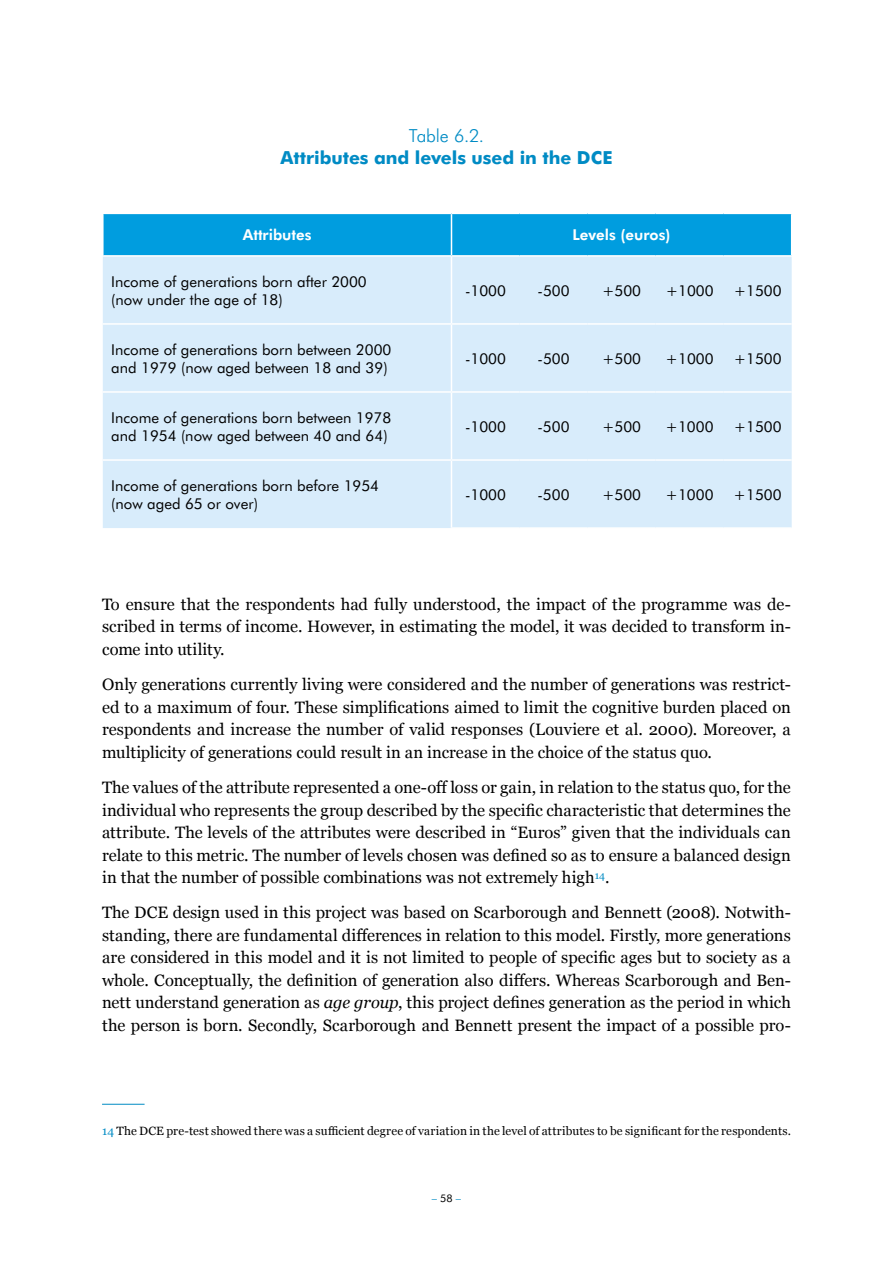
<style>
.page{position:relative;width:893px;height:1263px;background:#fff}
.page>*{position:absolute;margin:0;border:0;box-sizing:border-box;transform-origin:0 0}
.t1{font:800 18px "Futura BT";letter-spacing:-.005em;color:#008bc4}
.t2{font:300 18px "Futura BT";letter-spacing:-.01em;color:#008bc4}
.t3{font:16.5px/22.5px "Georgia";color:#000;text-align:justify}
.t4{font:15px/18px "Futura BT";color:#000}
.t5{font:700 15px "Futura BT";color:#fff}
.t6{font:12px "Georgia";letter-spacing:.01em;color:#000}
.t7{font:10.5px "Futura BT";color:#008bc4}
.s1{font-style:italic}
.s2{color:#008bc4}
.s3{color:#000}
</style>
<div class="page">
<div style="left:103px;top:213px;width:348px;height:43px;background:#009ddf"></div>
<div style="left:451px;top:213px;width:341px;height:43px;background:#009ddf"></div>
<div style="left:103px;top:257px;width:689px;height:271px;background:#d8ecfb"></div>
<hr style="left:451px;top:213px;width:68px;height:1px;background:#fff">
<hr style="left:519px;top:213px;width:69px;height:1px;background:#fff">
<hr style="left:588px;top:213px;width:68px;height:1px;background:#fff">
<hr style="left:656px;top:213px;width:68px;height:1px;background:#fff">
<hr style="left:724px;top:213px;width:68px;height:1px;background:#fff">
<hr style="left:791px;top:214px;width:1px;height:41px;background:#fff">
<hr style="left:451px;top:257px;width:1px;height:66px;background:#fff">
<hr style="left:451px;top:325px;width:1px;height:66px;background:#fff">
<hr style="left:451px;top:393px;width:1px;height:66px;background:#fff">
<hr style="left:451px;top:461px;width:1px;height:66px;background:#fff">
<hr style="left:451px;top:255px;width:68px;height:2px;background:#fff">
<hr style="left:519px;top:255px;width:69px;height:2px;background:#fff">
<hr style="left:588px;top:255px;width:68px;height:2px;background:#fff">
<hr style="left:656px;top:255px;width:68px;height:2px;background:#fff">
<hr style="left:724px;top:255px;width:68px;height:2px;background:#fff">
<hr style="left:103px;top:323px;width:348px;height:2px;background:#fff">
<hr style="left:451px;top:323px;width:68px;height:2px;background:#fff">
<hr style="left:519px;top:323px;width:69px;height:2px;background:#fff">
<hr style="left:588px;top:323px;width:68px;height:2px;background:#fff">
<hr style="left:656px;top:323px;width:68px;height:2px;background:#fff">
<hr style="left:724px;top:323px;width:68px;height:2px;background:#fff">
<hr style="left:103px;top:391px;width:348px;height:2px;background:#fff">
<hr style="left:451px;top:391px;width:68px;height:2px;background:#fff">
<hr style="left:519px;top:391px;width:69px;height:2px;background:#fff">
<hr style="left:588px;top:391px;width:68px;height:2px;background:#fff">
<hr style="left:656px;top:391px;width:68px;height:2px;background:#fff">
<hr style="left:724px;top:391px;width:68px;height:2px;background:#fff">
<hr style="left:451px;top:527px;width:68px;height:2px;background:#fff">
<hr style="left:519px;top:527px;width:69px;height:2px;background:#fff">
<hr style="left:588px;top:527px;width:68px;height:2px;background:#fff">
<hr style="left:656px;top:527px;width:68px;height:2px;background:#fff">
<hr style="left:724px;top:527px;width:68px;height:2px;background:#fff">
<hr style="left:103px;top:459px;width:348px;height:2px;background:#fff">
<hr style="left:451px;top:459px;width:68px;height:2px;background:#fff">
<hr style="left:519px;top:459px;width:69px;height:2px;background:#fff">
<hr style="left:588px;top:459px;width:68px;height:2px;background:#fff">
<hr style="left:656px;top:459px;width:68px;height:2px;background:#fff">
<hr style="left:724px;top:459px;width:68px;height:2px;background:#fff">
<hr style="left:102px;top:213px;width:349px;height:1px;background:#fff">
<hr style="left:102px;top:214px;width:2px;height:41px;background:#fff">
<hr style="left:451px;top:214px;width:1px;height:41px;background:#fff">
<hr style="left:102px;top:255px;width:349px;height:2px;background:#fff">
<hr style="left:102px;top:1104px;width:43px;height:1px;background:#008bc4">
<p class="t2" style="left:409px;top:124px;width:77px">Table 6.2.</p>
<p class="t1" style="left:280px;top:146px;width:334px">Attributes and levels used in the DCE</p>
<p class="t5" style="left:243px;top:225px;width:70px">Attributes</p>
<p class="t5" style="left:573px;top:225px;width:100px">Levels (euros)</p>
<p class="t4" style="left:111px;top:272px;width:257px">Income of generations born after 2000 (now under the age of 18)</p>
<p class="t4" style="left:465px;top:281px;width:42px">-1000</p>
<p class="t4" style="left:537px;top:281px;width:34px">-500</p>
<p class="t4" style="left:602px;top:281px;width:41px">+500</p>
<p class="t4" style="left:666px;top:281px;width:49px">+1000</p>
<p class="t4" style="left:734px;top:281px;width:49px">+1500</p>
<p class="t4" style="left:111px;top:340px;width:282px">Income of generations born between 2000 and 1979 (now aged between 18 and 39)</p>
<p class="t4" style="left:465px;top:349px;width:42px">-1000</p>
<p class="t4" style="left:537px;top:349px;width:34px">-500</p>
<p class="t4" style="left:602px;top:349px;width:41px">+500</p>
<p class="t4" style="left:666px;top:349px;width:49px">+1000</p>
<p class="t4" style="left:734px;top:349px;width:49px">+1500</p>
<p class="t4" style="left:111px;top:408px;width:282px">Income of generations born between 1978 and 1954 (now aged between 40 and 64)</p>
<p class="t4" style="left:465px;top:417px;width:42px">-1000</p>
<p class="t4" style="left:537px;top:417px;width:34px">-500</p>
<p class="t4" style="left:602px;top:417px;width:41px">+500</p>
<p class="t4" style="left:666px;top:417px;width:49px">+1000</p>
<p class="t4" style="left:734px;top:417px;width:49px">+1500</p>
<p class="t4" style="left:111px;top:476px;width:269px">Income of generations born before 1954 (now aged 65 or over)</p>
<p class="t4" style="left:465px;top:485px;width:42px">-1000</p>
<p class="t4" style="left:537px;top:485px;width:34px">-500</p>
<p class="t4" style="left:602px;top:485px;width:41px">+500</p>
<p class="t4" style="left:666px;top:485px;width:49px">+1000</p>
<p class="t4" style="left:734px;top:485px;width:49px">+1500</p>
<p class="t3" style="left:102px;top:592px;width:690px">To ensure that the respondents had fully understood, the impact of the programme was de&shy;scribed in terms of income. However, in estimating the model, it was decided to transform in&shy;come into utility.</p>
<p class="t3" style="left:102px;top:673px;width:690px">Only generations currently living were considered and the number of generations was restrict&shy;ed to a maximum of four. These simplifications aimed to limit the cognitive burden placed on respondents and increase the number of valid responses (Louviere et al. 2000). Moreover, a multiplicity of generations could result in an increase in the choice of the status quo.</p>
<p class="t3" style="left:102px;top:775px;width:690px">The values of the attribute represented a one-off loss or gain, in relation to the status quo, for the individual who represents the group described by the specific characteristic that determines the attribute. The levels of the attributes were described in “Euros” given that the individuals can relate to this metric. The number of levels chosen was defined so as to ensure a balanced design in that the number of possible combinations was not extremely high<sup>14</sup>.</p>
<p class="t3" style="left:102px;top:901px;width:690px">The DCE design used in this project was based on Scarborough and Bennett (2008). Notwith&shy;standing, there are fundamental differences in relation to this model. Firstly, more generations are considered in this model and it is not limited to people of specific ages but to society as a whole. Conceptually, the definition of generation also differs. Whereas Scarborough and Ben&shy;nett understand generation as <span class="s1">age group</span>, this project defines generation as the period in which the person is born. Secondly, Scarborough and Bennett present the impact of a possible pro-</p>
<p class="t6" style="left:102px;top:1122px;width:690px"><span class="s2">14</span> The DCE pre-test showed there was a sufficient degree of variation in the level of attributes to be significant for the respondents.</p>
<p class="t7" style="left:432px;top:1191px;width:31px">– <span class="s3">58</span> –</p>
</div>
